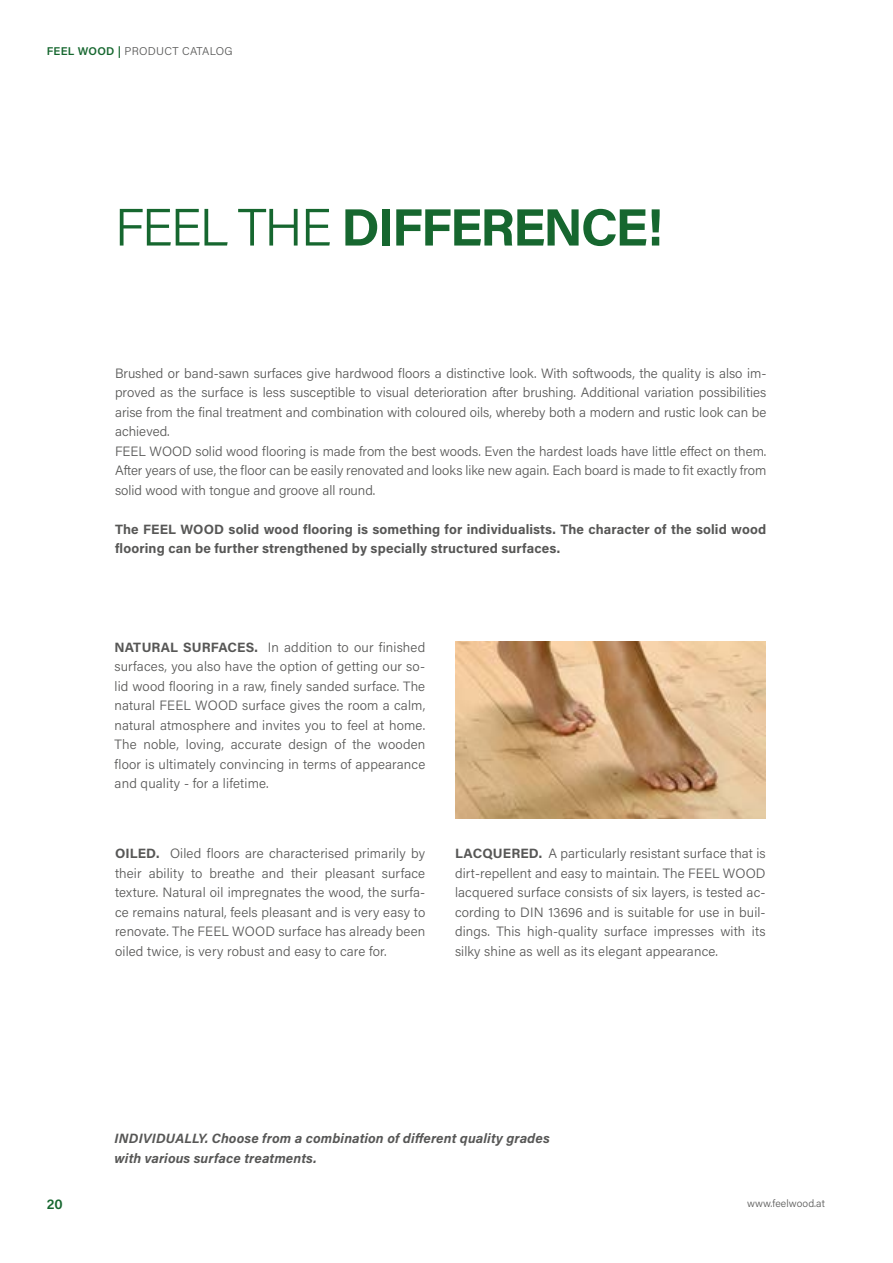
<style>
.page{position:relative;width:893px;height:1263px;background:#fff}
.page>*{position:absolute;margin:0;border:0;box-sizing:border-box;transform-origin:0 0}
.t1{font:700 52.5px "Acumin Pro";letter-spacing:-.04em;color:#16672f}
.t2{font:600 14.25px "Acumin Pro";color:#16672f}
.t3{font:300 13.5px/19.5px "Acumin Pro";color:#575756;text-align:justify}
.t4{font:700 13.5px/19.5px "Acumin Pro";letter-spacing:.01em;color:#575756}
.t5{font:italic 700 13.5px/19.5px "Acumin Pro";letter-spacing:.01em;color:#575756}
.t6{font:300 11.25px "Acumin Pro";letter-spacing:.025em;color:#575756}
.t7{font:300 10.5px "Acumin Pro";letter-spacing:.005em;color:#575756}
.s1{font-weight:600;color:#16672f}
.s2{font-weight:300}
.s3{font-weight:700}
</style>
<div class="page">
<img style="left:455px;top:642px;width:311px;height:177px">
<p class="t6" style="left:47px;top:43px;width:187px"><span class="s1">FEEL WOOD |</span> PRODUCT CATALOG</p>
<h1 class="t1" style="left:115px;top:190px;width:549px"><span class="s2">FEEL THE</span> DIFFERENCE!</h1>
<p class="t3" style="left:115px;top:363px;width:653px;text-align:left">Brushed or band-sawn surfaces give hardwood floors a distinctive look. With softwoods, the quality is also im&shy;proved as the surface is less susceptible to visual deterioration after brushing. Additional variation possibilities arise from the final treatment and combination with coloured oils, whereby both a modern and rustic look can be achieved.<br>FEEL WOOD solid wood flooring is made from the best woods. Even the hardest loads have little effect on them.<br>After years of use, the floor can be easily renovated and looks like new again. Each board is made to fit exactly from solid wood with tongue and groove all round.</p>
<p class="t4" style="left:115px;top:519px;width:653px">The FEEL WOOD solid wood flooring is something for individualists. The character of the solid wood flooring can be further strengthened by specially structured surfaces.</p>
<p class="t3" style="left:115px;top:637px;width:312px"><span class="s3">NATURAL SURFACES.</span> In addition to our finished surfaces, you also have the option of getting our so&shy;lid wood flooring in a raw, finely sanded surface. The natural FEEL WOOD surface gives the room a calm, natural atmosphere and invites you to feel at home.<br>The noble, loving, accurate design of the wooden floor is ultimately convincing in terms of appearance and quality - for a lifetime.</p>
<p class="t3" style="left:115px;top:843px;width:312px"><span class="s3">OILED.</span> Oiled floors are characterised primarily by their ability to breathe and their pleasant surface texture. Natural oil impregnates the wood, the surfa&shy;ce remains natural, feels pleasant and is very easy to renovate. The FEEL WOOD surface has already been oiled twice, is very robust and easy to care for.</p>
<p class="t3" style="left:455px;top:843px;width:312px"><span class="s3">LACQUERED.</span> A particularly resistant surface that is dirt-repellent and easy to maintain. The FEEL WOOD lacquered surface consists of six layers, is tested ac&shy;cording to DIN 13696 and is suitable for use in buil&shy;dings. This high-quality surface impresses with its silky shine as well as its elegant appearance.</p>
<p class="t5" style="left:115px;top:1128px;width:437px">INDIVIDUALLY. Choose from a combination of different quality grades with various surface treatments.</p>
<p class="t2" style="left:47px;top:1194px;width:18px">20</p>
<p class="t7" style="left:747px;top:1196px;width:79px">www.feelwood.at</p>
</div>
